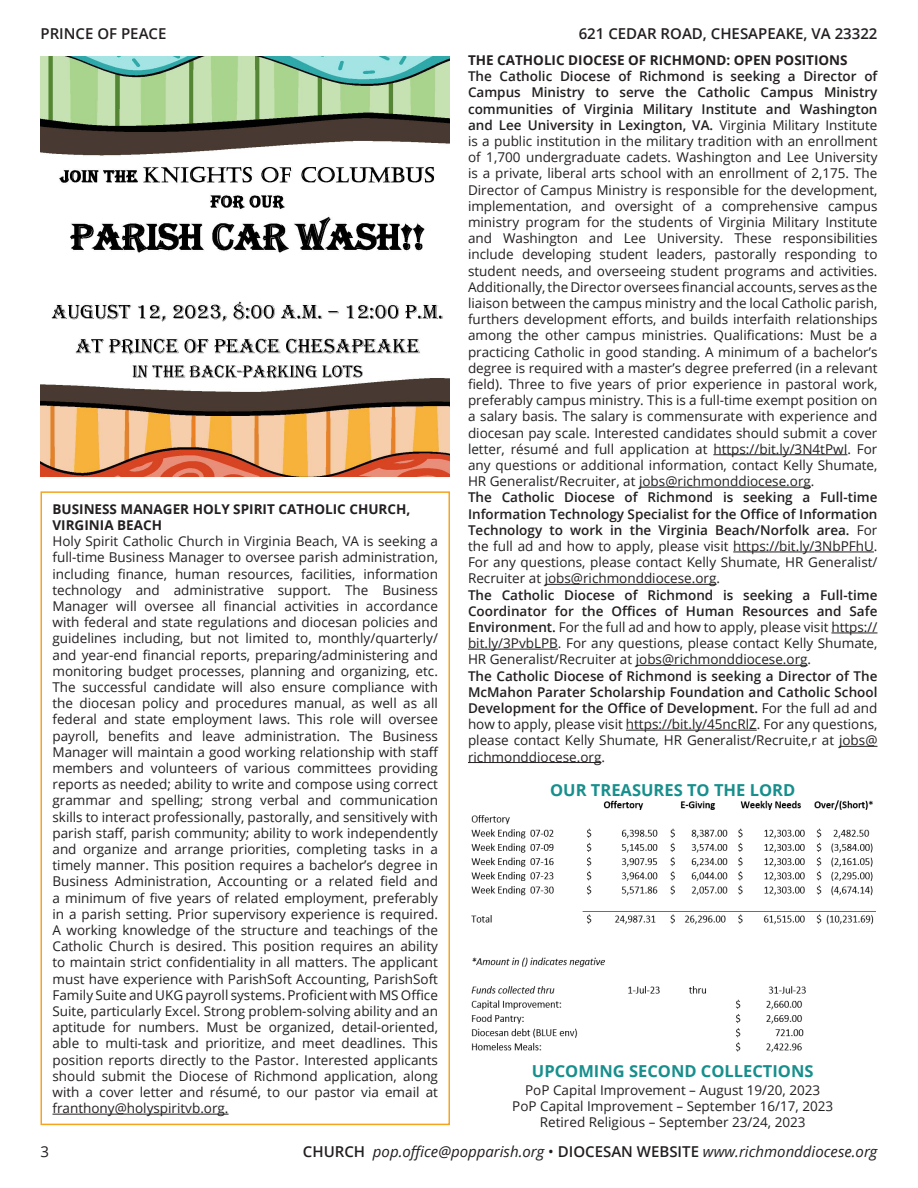
<style>
.page{position:relative;width:918px;height:1188px;background:#fff}
.page>*{position:absolute;margin:0;border:0;box-sizing:border-box;transform-origin:0 0}
.t1{font:700 16.5px "Open Sans";color:#178f8c}
.t2{font:italic 15px "Open Sans";color:#231f20}
.t3{font:600 15px "Open Sans";color:#231f20}
.t4{font:15px "Open Sans";color:#231f20}
.t5{font:13.5px/16.2px "Open Sans";color:#231f20;text-align:justify}
.t6{font:700 13.5px "Open Sans";color:#231f20}
.s1{font-weight:600}
.s2{font-weight:600;font-style:normal}
.s3{font-style:normal}
</style>
<div class="page">
<hr style="left:52px;top:1114px;width:177px;height:1px;background:#231f20">
<div style="left:40px;top:491px;width:410px;height:634px;border:2px solid #f6a41e"></div>
<hr style="left:713px;top:454px;width:134px;height:1px;background:#231f20">
<hr style="left:639px;top:487px;width:172px;height:1px;background:#231f20">
<hr style="left:733px;top:552px;width:141px;height:1px;background:#231f20">
<hr style="left:545px;top:584px;width:172px;height:1px;background:#231f20">
<hr style="left:831px;top:633px;width:46px;height:1px;background:#231f20">
<hr style="left:468px;top:649px;width:90px;height:1px;background:#231f20">
<hr style="left:636px;top:665px;width:172px;height:1px;background:#231f20">
<hr style="left:626px;top:730px;width:131px;height:1px;background:#231f20">
<hr style="left:839px;top:746px;width:38px;height:1px;background:#231f20">
<hr style="left:468px;top:762px;width:133px;height:1px;background:#231f20">
<img style="left:40px;top:56px;width:410px;height:420px">
<img style="left:471px;top:800px;width:404px;height:252px">
<p class="t3" style="left:40px;top:23px;width:127px">PRINCE OF PEACE</p>
<p class="t3" style="left:579px;top:23px;width:300px">621 CEDAR ROAD, CHESAPEAKE, VA 23322</p>
<p class="t6" style="left:52px;top:499px;width:359px">BUSINESS MANAGER HOLY SPIRIT CATHOLIC CHURCH,</p>
<p class="t6" style="left:52px;top:515px;width:111px">VIRGINIA BEACH</p>
<p class="t5" style="left:52px;top:533px;width:388px">Holy Spirit Catholic Church in Virginia Beach, VA is seeking a full-time Business Manager to oversee parish administration, including finance, human resources, facilities, information technology and administrative support. The Business Manager will oversee all financial activities in accordance with federal and state regulations and diocesan policies and guidelines including, but not limited to, monthly/quarterly/ and year-end financial reports, preparing/administering and monitoring budget processes, planning and organizing, etc.<br>The successful candidate will also ensure compliance with the diocesan policy and procedures manual, as well as all federal and state employment laws. This role will oversee payroll, benefits and leave administration. The Business Manager will maintain a good working relationship with staff members and volunteers of various committees providing reports as needed; ability to write and compose using correct grammar and spelling; strong verbal and communication skills to interact professionally, pastorally, and sensitively with parish staff, parish community; ability to work independently and organize and arrange priorities, completing tasks in a timely manner. This position requires a bachelor’s degree in Business Administration, Accounting or a related field and a minimum of five years of related employment, preferably in a parish setting. Prior supervisory experience is required.<br>A working knowledge of the structure and teachings of the Catholic Church is desired. This position requires an ability to maintain strict confidentiality in all matters. The applicant must have experience with ParishSoft Accounting, ParishSoft Family Suite and UKG payroll systems. Proficient with MS Office Suite, particularly Excel. Strong problem-solving ability and an aptitude for numbers. Must be organized, detail-oriented, able to multi-task and prioritize, and meet deadlines. This position reports directly to the Pastor. Interested applicants should submit the Diocese of Richmond application, along with a cover letter and résumé, to our pastor via email at franthony@holyspiritvb.org.</p>
<p class="t6" style="left:468px;top:50px;width:381px">THE CATHOLIC DIOCESE OF RICHMOND: OPEN POSITIONS</p>
<p class="t5" style="left:468px;top:68px;width:411px"><span class="s1">The Catholic Diocese of Richmond is seeking a Director of Campus Ministry to serve the Catholic Campus Ministry communities of Virginia Military Institute and Washington and Lee University in Lexington, VA.</span> Virginia Military Institute is a public institution in the military tradition with an enrollment of 1,700 undergraduate cadets. Washington and Lee University is a private, liberal arts school with an enrollment of 2,175. The Director of Campus Ministry is responsible for the development, implementation, and oversight of a comprehensive campus ministry program for the students of Virginia Military Institute and Washington and Lee University. These responsibilities include developing student leaders, pastorally responding to student needs, and overseeing student programs and activities.<br>Additionally,the Director oversees financial accounts, serves as the liaison between the campus ministry and the local Catholic parish, furthers development efforts, and builds interfaith relationships among the other campus ministries. Qualifications: Must be a practicing Catholic in good standing. A minimum of a bachelor’s degree is required with a master’s degree preferred (in a relevant field). Three to five years of prior experience in pastoral work, preferably campus ministry. This is a full-time exempt position on a salary basis. The salary is commensurate with experience and diocesan pay scale. Interested candidates should submit a cover letter, résumé and full application at https://bit.ly/3N4tPwI. For any questions or additional information, contact Kelly Shumate, HR Generalist/Recruiter, at jobs@richmonddiocese.org.</p>
<p class="t5" style="left:468px;top:489px;width:411px"><span class="s1">The Catholic Diocese of Richmond is seeking a Full-time Information Technology Specialist for the Office of Information Technology to work in the Virginia Beach/Norfolk area.</span> For the full ad and how to apply, please visit https://bit.ly/3NbPFhU.<br>For any questions, please contact Kelly Shumate, HR Generalist/ Recruiter at jobs@richmonddiocese.org.</p>
<p class="t5" style="left:468px;top:586px;width:411px"><span class="s1">The Catholic Diocese of Richmond is seeking a Full-time Coordinator for the Offices of Human Resources and Safe Environment.</span> For the full ad and how to apply, please visit https:// bit.ly/3PvbLPB. For any questions, please contact Kelly Shumate, HR Generalist/Recruiter at jobs@richmonddiocese.org.</p>
<p class="t5" style="left:468px;top:667px;width:411px"><span class="s1">The Catholic Diocese of Richmond is seeking a Director of The McMahon Parater Scholarship Foundation and Catholic School Development for the Office of Development.</span> For the full ad and how to apply, please visit https://bit.ly/45ncRlZ. For any questions, please contact Kelly Shumate, HR Generalist/Recruite,r at jobs@ richmonddiocese.org.</p>
<p class="t1" style="left:550px;top:778px;width:247px">OUR TREASURES TO THE LORD</p>
<p class="t1" style="left:532px;top:1060px;width:283px">UPCOMING SECOND COLLECTIONS</p>
<p class="t5" style="left:525px;top:1082px;width:297px">PoP Capital Improvement – August 19/20, 2023</p>
<p class="t5" style="left:512px;top:1098px;width:322px">PoP Capital Improvement – September 16/17, 2023</p>
<p class="t5" style="left:540px;top:1114px;width:267px">Retired Religious – September 23/24, 2023</p>
<p class="t4" style="left:40px;top:1142px;width:10px">3</p>
<p class="t2" style="left:303px;top:1142px;width:576px"><span class="s2">CHURCH</span> pop.office@popparish.org <span class="s3">•</span> <span class="s2">DIOCESAN WEBSITE</span> www.richmonddiocese.org</p>
</div>
